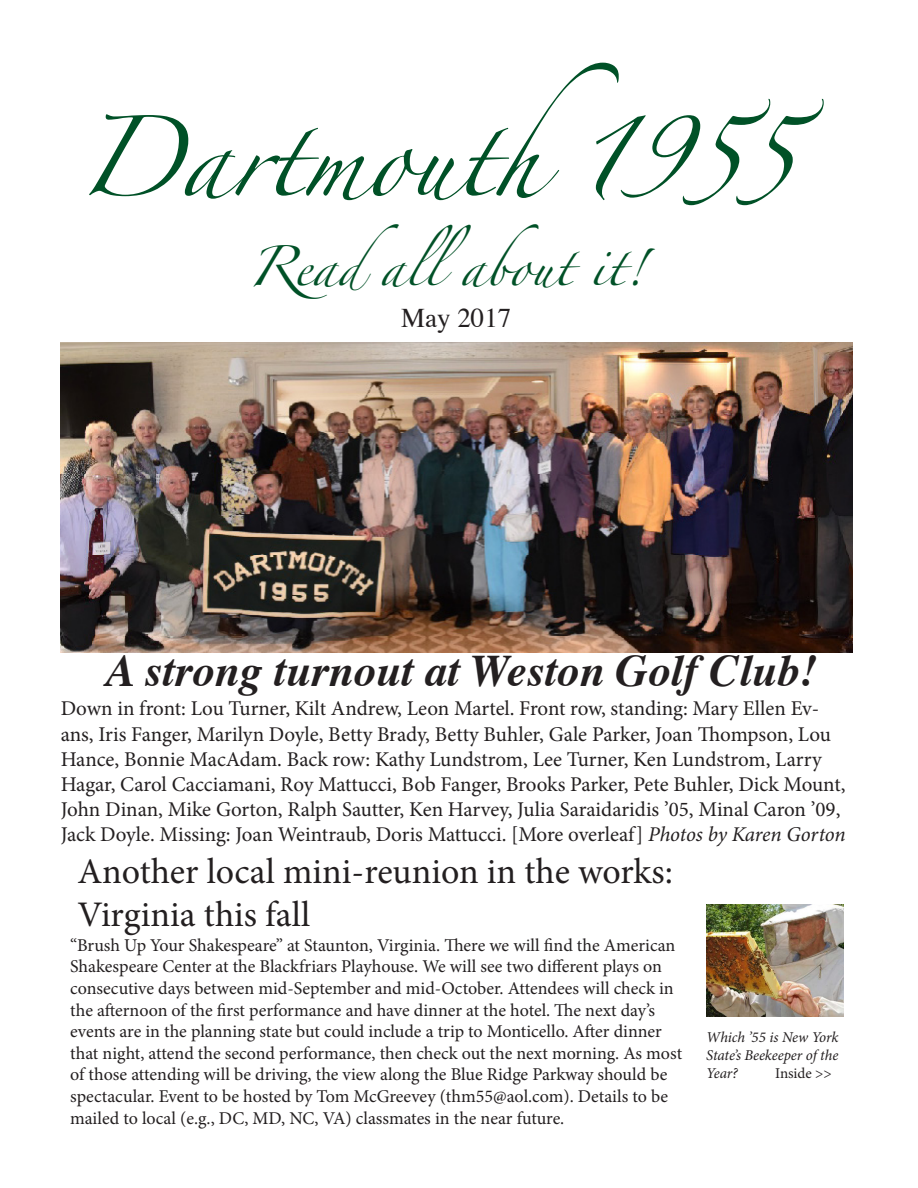
<style>
.page{position:relative;width:918px;height:1188px;background:#fff}
.page>*{position:absolute;margin:0;border:0;box-sizing:border-box;transform-origin:0 0}
.t1{font:72px "Zapfino";color:#005127}
.t2{font:italic 700 45px "Times";color:#231f20}
.t3{font:36px "Minion Pro";color:#231f20}
.t4{font:36px "Zapfino";color:#005127}
.t5{font:27px "Times";color:#231f20}
.t6{font:21px/25.2px "Minion Pro";letter-spacing:-.005em;color:#231f20}
.t7{font:18px/21.6px "Minion Pro";color:#231f20}
.t8{font:italic 15px/18px "Minion Pro";letter-spacing:-.01em;color:#231f20;text-align:justify}
.t9{font:15px "Minion Pro";color:#231f20}
.s1{font-style:italic}
</style>
<div class="page">
<img style="left:61px;top:342px;width:792px;height:310px">
<img style="left:706px;top:904px;width:137px;height:113px">
<p class="t1" style="left:77px;top:128px;width:718px">Dartmouth1955</p>
<p class="t4" style="left:247px;top:251px;width:398px">Readallabout it!</p>
<p class="t5" style="left:401px;top:293px;width:112px">May 2017</p>
<p class="t2" style="left:106px;top:629px;width:713px">A strong turnout at Weston Golf Club!</p>
<p class="t6" style="left:61px;top:696px;width:787px">Down in front: Lou Turner, Kilt Andrew, Leon Martel. Front row, standing: Mary Ellen Ev&shy;ans, Iris Fanger, Marilyn Doyle, Betty Brady, Betty Buhler, Gale Parker, Joan Thompson, Lou Hance, Bonnie MacAdam. Back row: Kathy Lundstrom, Lee Turner, Ken Lundstrom, Larry Hagar, Carol Cacciamani, Roy Mattucci, Bob Fanger, Brooks Parker, Pete Buhler, Dick Mount, John Dinan, Mike Gorton, Ralph Sautter, Ken Harvey, Julia Saraidaridis ’05, Minal Caron ’09, Jack Doyle. Missing: Joan Weintraub, Doris Mattucci. [More overleaf] <span class="s1">Photos by Karen Gorton</span></p>
<p class="t3" style="left:77px;top:847px;width:597px">Another local mini-reunion in the works:</p>
<p class="t3" style="left:77px;top:891px;width:234px">Virginia this fall</p>
<p class="t7" style="left:70px;top:934px;width:613px">“Brush Up Your Shakespeare” at Staunton, Virginia. There we will find the American Shakespeare Center at the Blackfriars Playhouse. We will see two different plays on consecutive days between mid-September and mid-October. Attendees will check in the afternoon of the first performance and have dinner at the hotel. The next day’s events are in the planning state but could include a trip to Monticello. After dinner that night, attend the second performance, then check out the next morning. As most of those attending will be driving, the view along the Blue Ridge Parkway should be spectacular. Event to be hosted by Tom McGreevey (thm55@aol.com). Details to be mailed to local (e.g., DC, MD, NC, VA) classmates in the near future.</p>
<p class="t8" style="left:706px;top:1028px;width:134px">Which ’55 is New York State’s Beekeeper of the Year?</p>
<p class="t9" style="left:775px;top:1063px;width:58px">Inside &gt;&gt;</p>
</div>
